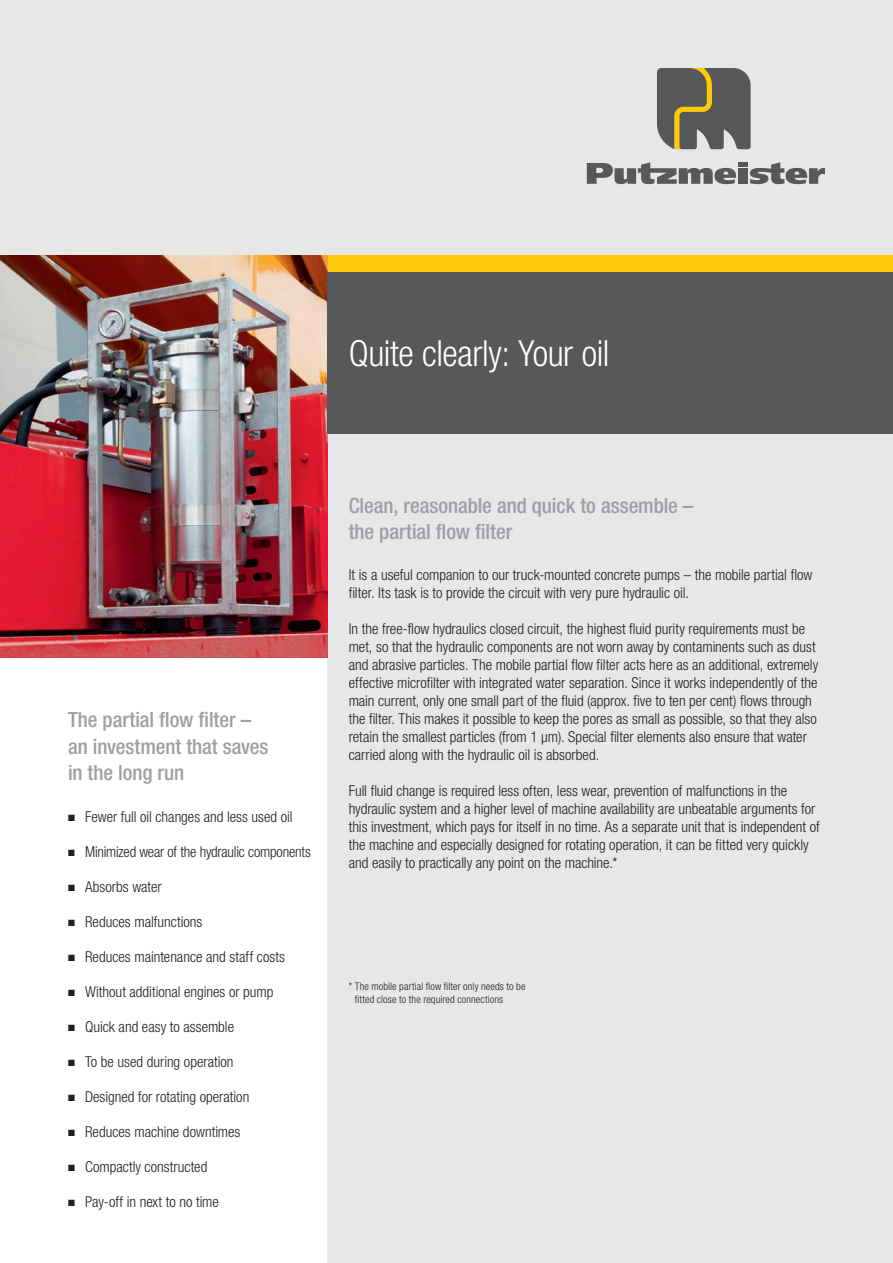
<style>
.page{position:relative;width:893px;height:1263px;background:#fff}
.page>*{position:absolute;margin:0;border:0;box-sizing:border-box;transform-origin:0 0}
.t1{font:300 condensed 36px "Helvetica Neue LT Pro";letter-spacing:-.01em;color:#fff}
.t2{font:500 condensed 21px/26.2px "Helvetica Neue LT Pro";letter-spacing:-.005em;color:#9d9fa2}
.t3{font:300 condensed 15px/18px "Helvetica Neue LT Pro";color:#231f20}
.t4{font:300 condensed 10.5px/13.5px "Helvetica Neue LT Pro";letter-spacing:.015em;color:#231f20}
</style>
<div class="page">
<div style="left:0;top:0;width:893px;height:255px;background:#e6e7e9"></div>
<svg style="left:657px;top:68px;width:94px;height:81px;background:#6e6b5e"></svg>
<div style="left:738px;top:168px;width:9px;height:16px;background:#57585a"></div>
<svg style="left:750px;top:162px;width:75px;height:22px"></svg>
<svg style="left:587px;top:162px;width:149px;height:22px"></svg>
<div style="left:738px;top:162px;width:9px;height:5px;background:#57585a"></div>
<div style="left:327px;top:255px;width:566px;height:17px;background:#feca0a"></div>
<div style="left:327px;top:434px;width:566px;height:829px;background:#e6e7e9"></div>
<img style="left:0;top:255px;width:327px;height:402px">
<div style="left:327px;top:272px;width:566px;height:162px;background:#57585a"></div>
<h1 class="t1" style="left:349px;top:332px;width:262px">Quite clearly: Your oil</h1>
<h2 class="t2" style="left:68px;top:706px;width:202px">The partial flow filter – an investment that saves in the long run</h2>
<p class="t3" style="left:68px;top:808px;width:226px">■ Fewer full oil changes and less used oil</p>
<p class="t3" style="left:68px;top:843px;width:244px">■ Minimized wear of the hydraulic components</p>
<p class="t3" style="left:68px;top:878px;width:95px">■ Absorbs water</p>
<p class="t3" style="left:68px;top:913px;width:136px">■ Reduces malfunctions</p>
<p class="t3" style="left:68px;top:948px;width:219px">■ Reduces maintenance and staff costs</p>
<p class="t3" style="left:68px;top:983px;width:207px">■ Without additional engines or pump</p>
<p class="t3" style="left:68px;top:1018px;width:168px">■ Quick and easy to assemble</p>
<p class="t3" style="left:68px;top:1053px;width:167px">■ To be used during operation</p>
<p class="t3" style="left:68px;top:1088px;width:183px">■ Designed for rotating operation</p>
<p class="t3" style="left:68px;top:1123px;width:174px">■ Reduces machine downtimes</p>
<p class="t3" style="left:68px;top:1158px;width:141px">■ Compactly constructed</p>
<p class="t3" style="left:68px;top:1193px;width:152px">■ Pay-off in next to no time</p>
<h2 class="t2" style="left:349px;top:492px;width:346px">Clean, reasonable and quick to assemble – the partial flow filter</h2>
<p class="t3" style="left:349px;top:566px;width:465px">It is a useful companion to our truck-mounted concrete pumps – the mobile partial flow filter. Its task is to provide the circuit with very pure hydraulic oil.</p>
<p class="t3" style="left:349px;top:620px;width:471px">In the free-flow hydraulics closed circuit, the highest fluid purity requirements must be met, so that the hydraulic components are not worn away by contaminents such as dust and abrasive particles. The mobile partial flow filter acts here as an additional, extremely effective microfilter with integrated water separation. Since it works independently of the main current, only one small part of the fluid (approx. five to ten per cent) flows through the filter. This makes it possible to keep the pores as small as possible, so that they also retain the smallest particles (from 1 µm). Special filter elements also ensure that water carried along with the hydraulic oil is absorbed.</p>
<p class="t3" style="left:349px;top:782px;width:473px">Full fluid change is required less often, less wear, prevention of malfunctions in the hydraulic system and a higher level of machine availability are unbeatable arguments for this investment, which pays for itself in no time. As a separate unit that is independent of the machine and especially designed for rotating operation, it can be fitted very quickly and easily to practically any point on the machine.*</p>
<p class="t4" style="left:355px;top:979px;width:172px;text-indent:-6px">* The mobile partial flow filter only needs to be fitted close to the required connections</p>
</div>
